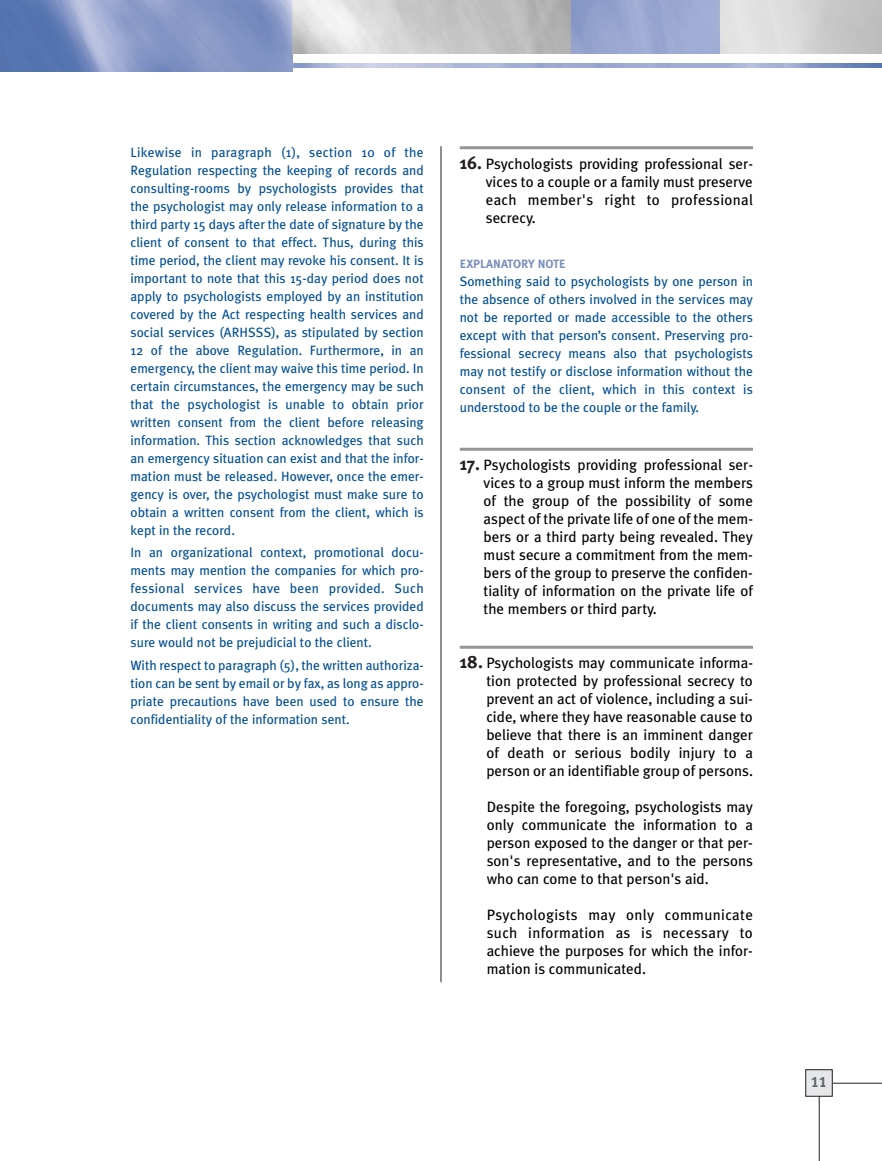
<style>
.page{position:relative;width:882px;height:1161px;background:#fff}
.page>*{position:absolute;margin:0;border:0;box-sizing:border-box;transform-origin:0 0}
.t1{font:15px/18px "Meta Plus";color:#000;text-align:justify}
.t2{font:15px "Meta Plus Bold Caps";color:#636466}
.t3{font:13.5px/18px "Meta Plus";color:#004e94;text-align:justify}
.t4{font:700 12px "Meta Plus";letter-spacing:-.01em;color:#7b8ebe}
.s1{font-weight:700;font-size:18px;color:#231f20}
</style>
<div class="page">
<svg style="left:819px;top:1083px;width:63px;height:78px"></svg>
<img style="left:0;top:0;width:292px;height:72px">
<img style="left:292px;top:63px;width:590px;height:5px">
<div style="left:806px;top:1070px;width:26px;height:26px;background:#e6e7e8"></div>
<div style="left:806px;top:1070px;width:27px;height:27px;border:1px solid #231f20"></div>
<hr style="left:441px;top:146px;width:1px;height:836px;background:#231f20">
<hr style="left:460px;top:146px;width:293px;height:3px;background:#939598">
<hr style="left:460px;top:448px;width:293px;height:3px;background:#939598">
<hr style="left:460px;top:646px;width:293px;height:3px;background:#939598">
<p class="t3" style="left:130px;top:144px;width:295px">Likewise in paragraph (1), section 10 of the Regulation respecting the keeping of records and consulting-rooms by psychologists provides that the psychologist may only release information to a third party 15 days after the date of signature by the client of consent to that effect. Thus, during this time period, the client may revoke his consent. It is important to note that this 15-day period does not apply to psychologists employed by an institution covered by the Act respecting health services and social services (ARHSSS), as stipulated by section 12 of the above Regulation. Furthermore, in an emergency, the client may waive this time period. In certain circumstances, the emergency may be such that the psychologist is unable to obtain prior written consent from the client before releasing information. This section acknowledges that such an emergency situation can exist and that the infor&shy;mation must be released. However, once the emer&shy;gency is over, the psychologist must make sure to obtain a written consent from the client, which is kept in the record.</p>
<p class="t3" style="left:130px;top:545px;width:295px">In an organizational context, promotional docu&shy;ments may mention the companies for which pro&shy;fessional services have been provided. Such documents may also discuss the services provided if the client consents in writing and such a disclo&shy;sure would not be prejudicial to the client.</p>
<p class="t3" style="left:130px;top:657px;width:295px">With respect to paragraph (5), the written authoriza&shy;tion can be sent by email or by fax, as long as appro&shy;priate precautions have been used to ensure the confidentiality of the information sent.</p>
<p class="t1" style="left:486px;top:156px;width:269px;text-indent:-26px"><span class="s1">16.</span> Psychologists providing professional ser&shy;vices to a couple or a family must preserve each member's right to professional secrecy.</p>
<p class="t4" style="left:460px;top:259px;width:107px">EXPLANATORY NOTE</p>
<p class="t3" style="left:460px;top:273px;width:295px">Something said to psychologists by one person in the absence of others involved in the services may not be reported or made accessible to the others except with that person’s consent. Preserving pro&shy;fessional secrecy means also that psychologists may not testify or disclose information without the consent of the client, which in this context is understood to be the couple or the family.</p>
<p class="t1" style="left:484px;top:457px;width:271px;text-indent:-24px"><span class="s1">17.</span> Psychologists providing professional ser&shy;vices to a group must inform the members of the group of the possibility of some aspect of the private life of one of the mem&shy;bers or a third party being revealed. They must secure a commitment from the mem&shy;bers of the group to preserve the confiden&shy;tiality of information on the private life of the members or third party.</p>
<p class="t1" style="left:486px;top:655px;width:268px;text-indent:-27px"><span class="s1">18.</span> Psychologists may communicate informa&shy;tion protected by professional secrecy to prevent an act of violence, including a sui&shy;cide, where they have reasonable cause to believe that there is an imminent danger of death or serious bodily injury to a person or an identifiable group of persons.</p>
<p class="t1" style="left:487px;top:799px;width:268px">Despite the foregoing, psychologists may only communicate the information to a person exposed to the danger or that per&shy;son's representative, and to the persons who can come to that person's aid.</p>
<p class="t1" style="left:487px;top:907px;width:268px">Psychologists may only communicate such information as is necessary to achieve the purposes for which the infor&shy;mation is communicated.</p>
<p class="t2" style="left:811px;top:1073px;width:18px">11</p>
</div>
